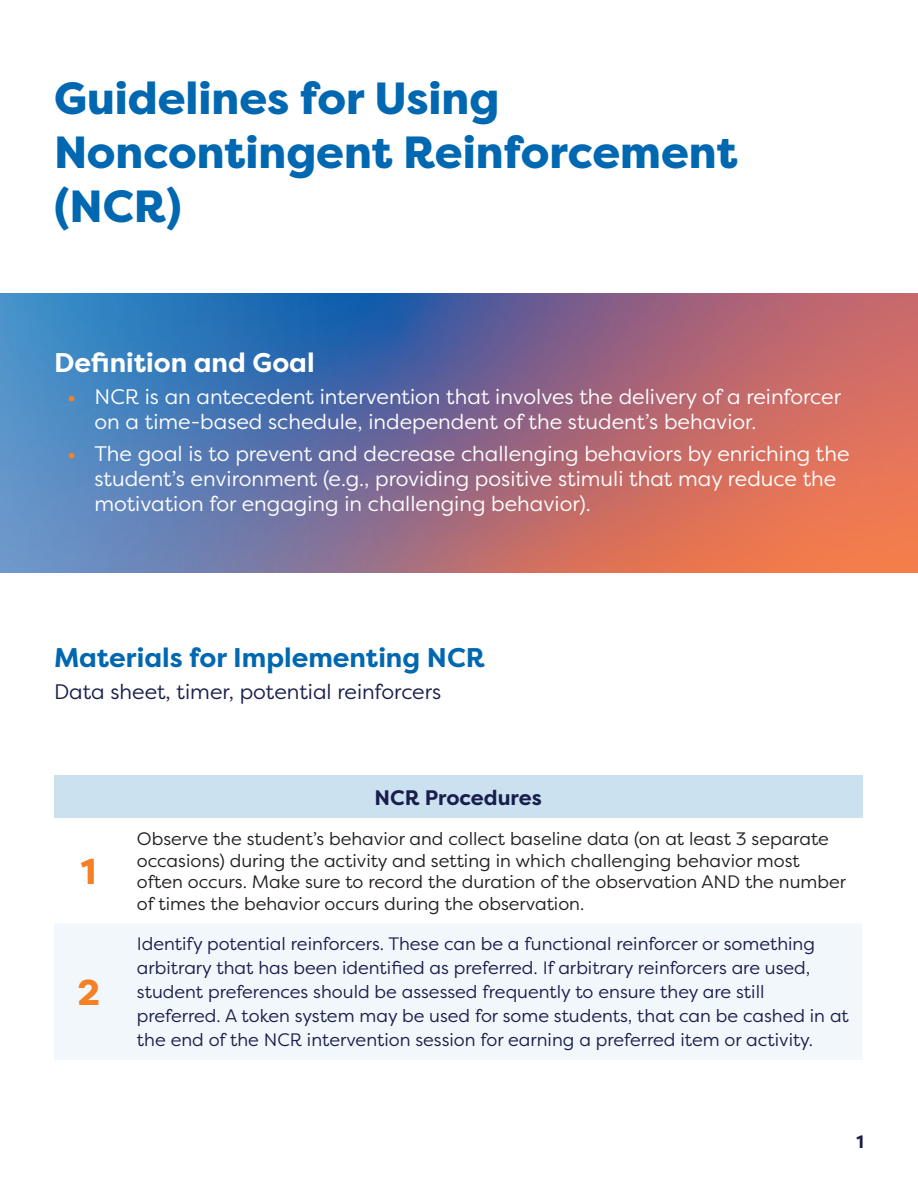
<style>
.page{position:relative;width:918px;height:1188px;background:#fff}
.page>*{position:absolute;margin:0;border:0;box-sizing:border-box;transform-origin:0 0}
.t1{font:800 45px/54px "Filson Pro";color:#0067b1}
.t2{font:800 36px "Filson Pro";color:#f58025}
.t3{font:700 27px "Filson Pro";color:#0067b1}
.t4{font:700 27px "Filson Pro";color:#fff}
.t5{font:21px/25.2px "Filson Pro";color:#fff}
.t6{font:21px "Filson Pro";color:#191e4c}
.t7{font:700 21px "Filson Pro";color:#191e4c}
.t8{font:18px/24px "Filson Pro";color:#191e4c}
.t9{font:18px/21.6px "Filson Pro";color:#231f20}
.t10{font:700 18px "Filson Pro";color:#191e4c}
.s1{font-weight:700;color:#f58025}
</style>
<div class="page">
<div style="left:54px;top:775px;width:808px;height:43px;background:#cce1ef"></div>
<div style="left:54px;top:924px;width:808px;height:136px;background:#f2f7fb"></div>
<img style="left:0;top:294px;width:918px;height:278px">
<p class="t1" style="left:54px;top:72px;width:685px">Guidelines for Using<br>Noncontingent Reinforcement (NCR)</p>
<p class="t4" style="left:54px;top:345px;width:262px">Definition and Goal</p>
<p class="t5" style="left:94px;top:383px;width:748px;text-indent:-27px"><span class="s1">•</span> NCR is an antecedent intervention that involves the delivery of a reinforcer on a time-based schedule, independent of the student’s behavior.</p>
<p class="t5" style="left:94px;top:440px;width:757px;text-indent:-27px"><span class="s1">•</span> The goal is to prevent and decrease challenging behaviors by enriching the student’s environment (e.g., providing positive stimuli that may reduce the motivation for engaging in challenging behavior).</p>
<p class="t3" style="left:54px;top:640px;width:432px">Materials for Implementing NCR</p>
<p class="t6" style="left:54px;top:677px;width:389px">Data sheet, timer, potential reinforcers</p>
<p class="t2" style="left:81px;top:849px;width:17px">1</p>
<p class="t2" style="left:77px;top:970px;width:24px">2</p>
<p class="t7" style="left:375px;top:784px;width:169px">NCR Procedures</p>
<p class="t9" style="left:137px;top:828px;width:711px">Observe the student’s behavior and collect baseline data (on at least 3 separate occasions) during the activity and setting in which challenging behavior most often occurs. Make sure to record the duration of the observation AND the number of times the behavior occurs during the observation.</p>
<p class="t8" style="left:137px;top:932px;width:713px">Identify potential reinforcers. These can be a functional reinforcer or something arbitrary that has been identified as preferred. If arbitrary reinforcers are used, student preferences should be assessed frequently to ensure they are still preferred. A token system may be used for some students, that can be cashed in at the end of the NCR intervention session for earning a preferred item or activity.</p>
<p class="t10" style="left:857px;top:1130px;width:9px">1</p>
</div>
